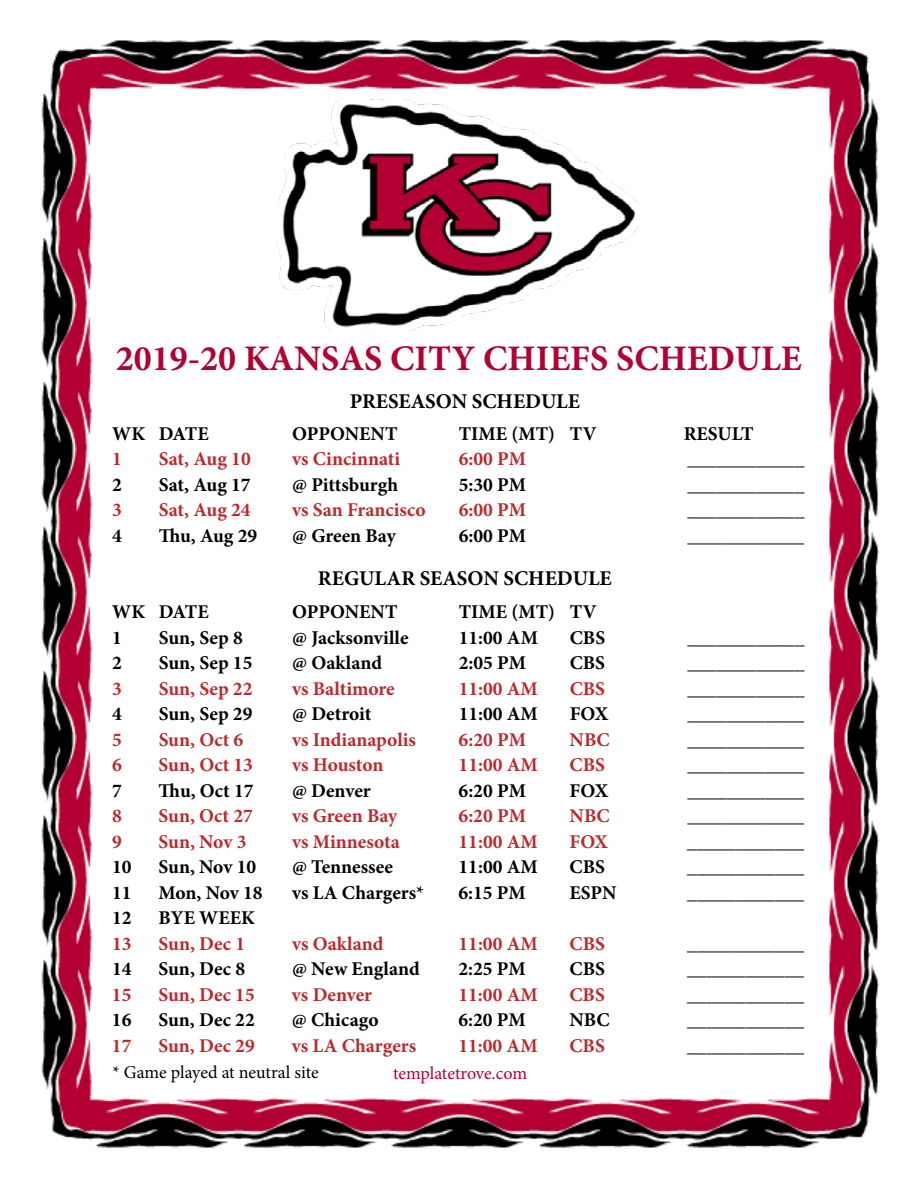
<style>
.page{position:relative;width:918px;height:1188px;background:#fff}
.page>*{position:absolute;margin:0;border:0;box-sizing:border-box;transform-origin:0 0}
.t1{font:700 36px "Minion Pro";color:#b20032}
.t2{font:700 21px "Minion Pro";color:#000}
.t3{font:700 19.5px "Minion Pro";color:#000}
.t4{font:700 19.5px "Minion Pro";color:#bc292d}
.t5{font:18px "Minion Pro";letter-spacing:-.005em;color:#000}
.t6{font:18px "Minion Pro";letter-spacing:-.005em;color:#b20032}
</style>
<div class="page">
<img style="left:41px;top:40px;width:839px;height:1108px">
<img style="left:277px;top:97px;width:364px;height:236px">
<h1 class="t1" style="left:116px;top:333px;width:687px">2019-20 KANSAS CITY CHIEFS SCHEDULE</h1>
<p class="t2" style="left:350px;top:387px;width:232px">PRESEASON SCHEDULE</p>
<p class="t3" style="left:112px;top:420px;width:98px">WK DATE</p>
<p class="t3" style="left:292px;top:420px;width:107px">OPPONENT</p>
<p class="t3" style="left:459px;top:420px;width:139px">TIME (MT) TV</p>
<p class="t3" style="left:684px;top:420px;width:71px">RESULT</p>
<p class="t4" style="left:112px;top:445px;width:11px">1</p>
<p class="t4" style="left:159px;top:445px;width:94px">Sat, Aug 10</p>
<p class="t4" style="left:292px;top:445px;width:109px">vs Cincinnati</p>
<p class="t4" style="left:459px;top:445px;width:69px">6:00 PM</p>
<p class="t3" style="left:687px;top:445px;width:118px">____________</p>
<p class="t3" style="left:112px;top:471px;width:11px">2</p>
<p class="t3" style="left:159px;top:471px;width:94px">Sat, Aug 17</p>
<p class="t3" style="left:292px;top:471px;width:108px">@ Pittsburgh</p>
<p class="t3" style="left:459px;top:471px;width:69px">5:30 PM</p>
<p class="t3" style="left:687px;top:471px;width:118px">____________</p>
<p class="t4" style="left:112px;top:496px;width:11px">3</p>
<p class="t4" style="left:159px;top:496px;width:94px">Sat, Aug 24</p>
<p class="t4" style="left:292px;top:496px;width:135px">vs San Francisco</p>
<p class="t4" style="left:459px;top:496px;width:69px">6:00 PM</p>
<p class="t3" style="left:687px;top:496px;width:118px">____________</p>
<p class="t3" style="left:112px;top:522px;width:11px">4</p>
<p class="t3" style="left:159px;top:522px;width:100px">Thu, Aug 29</p>
<p class="t3" style="left:292px;top:522px;width:105px">@ Green Bay</p>
<p class="t3" style="left:459px;top:522px;width:69px">6:00 PM</p>
<p class="t3" style="left:687px;top:522px;width:118px">____________</p>
<p class="t2" style="left:318px;top:564px;width:295px">REGULAR SEASON SCHEDULE</p>
<p class="t3" style="left:112px;top:598px;width:98px">WK DATE</p>
<p class="t3" style="left:292px;top:598px;width:107px">OPPONENT</p>
<p class="t3" style="left:459px;top:598px;width:139px">TIME (MT) TV</p>
<p class="t3" style="left:112px;top:624px;width:11px">1</p>
<p class="t3" style="left:159px;top:624px;width:86px">Sun, Sep 8</p>
<p class="t3" style="left:292px;top:624px;width:118px">@ Jacksonville</p>
<p class="t3" style="left:459px;top:624px;width:81px">11:00 AM</p>
<p class="t3" style="left:570px;top:624px;width:37px">CBS</p>
<p class="t3" style="left:687px;top:624px;width:118px">____________</p>
<p class="t3" style="left:112px;top:649px;width:11px">2</p>
<p class="t3" style="left:159px;top:649px;width:95px">Sun, Sep 15</p>
<p class="t3" style="left:292px;top:649px;width:91px">@ Oakland</p>
<p class="t3" style="left:459px;top:649px;width:69px">2:05 PM</p>
<p class="t3" style="left:570px;top:649px;width:37px">CBS</p>
<p class="t3" style="left:687px;top:649px;width:118px">____________</p>
<p class="t4" style="left:112px;top:675px;width:11px">3</p>
<p class="t4" style="left:159px;top:675px;width:95px">Sun, Sep 22</p>
<p class="t4" style="left:292px;top:675px;width:104px">vs Baltimore</p>
<p class="t4" style="left:459px;top:675px;width:81px">11:00 AM</p>
<p class="t4" style="left:570px;top:675px;width:37px">CBS</p>
<p class="t3" style="left:687px;top:675px;width:118px">____________</p>
<p class="t3" style="left:112px;top:700px;width:11px">4</p>
<p class="t3" style="left:159px;top:700px;width:95px">Sun, Sep 29</p>
<p class="t3" style="left:292px;top:700px;width:81px">@ Detroit</p>
<p class="t3" style="left:459px;top:700px;width:81px">11:00 AM</p>
<p class="t3" style="left:570px;top:700px;width:40px">FOX</p>
<p class="t3" style="left:687px;top:700px;width:118px">____________</p>
<p class="t4" style="left:112px;top:726px;width:11px">5</p>
<p class="t4" style="left:159px;top:726px;width:86px">Sun, Oct 6</p>
<p class="t4" style="left:292px;top:726px;width:125px">vs Indianapolis</p>
<p class="t4" style="left:459px;top:726px;width:69px">6:20 PM</p>
<p class="t4" style="left:570px;top:726px;width:42px">NBC</p>
<p class="t3" style="left:687px;top:726px;width:119px">____________</p>
<p class="t4" style="left:112px;top:751px;width:11px">6</p>
<p class="t4" style="left:159px;top:751px;width:96px">Sun, Oct 13</p>
<p class="t4" style="left:292px;top:751px;width:93px">vs Houston</p>
<p class="t4" style="left:459px;top:751px;width:81px">11:00 AM</p>
<p class="t4" style="left:570px;top:751px;width:37px">CBS</p>
<p class="t3" style="left:687px;top:751px;width:118px">____________</p>
<p class="t3" style="left:112px;top:777px;width:11px">7</p>
<p class="t3" style="left:159px;top:777px;width:97px">Thu, Oct 17</p>
<p class="t3" style="left:292px;top:777px;width:80px">@ Denver</p>
<p class="t3" style="left:459px;top:777px;width:69px">6:20 PM</p>
<p class="t3" style="left:570px;top:777px;width:40px">FOX</p>
<p class="t3" style="left:687px;top:777px;width:119px">____________</p>
<p class="t4" style="left:112px;top:802px;width:11px">8</p>
<p class="t4" style="left:159px;top:802px;width:96px">Sun, Oct 27</p>
<p class="t4" style="left:292px;top:802px;width:107px">vs Green Bay</p>
<p class="t4" style="left:459px;top:802px;width:69px">6:20 PM</p>
<p class="t4" style="left:570px;top:802px;width:42px">NBC</p>
<p class="t3" style="left:687px;top:802px;width:118px">____________</p>
<p class="t4" style="left:112px;top:828px;width:11px">9</p>
<p class="t4" style="left:159px;top:828px;width:89px">Sun, Nov 3</p>
<p class="t4" style="left:292px;top:828px;width:109px">vs Minnesota</p>
<p class="t4" style="left:459px;top:828px;width:81px">11:00 AM</p>
<p class="t4" style="left:570px;top:828px;width:40px">FOX</p>
<p class="t3" style="left:687px;top:828px;width:119px">____________</p>
<p class="t3" style="left:112px;top:853px;width:21px">10</p>
<p class="t3" style="left:159px;top:853px;width:99px">Sun, Nov 10</p>
<p class="t3" style="left:292px;top:853px;width:103px">@ Tennessee</p>
<p class="t3" style="left:459px;top:853px;width:81px">11:00 AM</p>
<p class="t3" style="left:570px;top:853px;width:37px">CBS</p>
<p class="t3" style="left:687px;top:853px;width:118px">____________</p>
<p class="t3" style="left:112px;top:879px;width:21px">11</p>
<p class="t3" style="left:159px;top:879px;width:106px">Mon, Nov 18</p>
<p class="t3" style="left:292px;top:879px;width:134px">vs LA Chargers*</p>
<p class="t3" style="left:459px;top:879px;width:69px">6:15 PM</p>
<p class="t3" style="left:570px;top:879px;width:48px">ESPN</p>
<p class="t3" style="left:687px;top:879px;width:118px">____________</p>
<p class="t3" style="left:112px;top:904px;width:21px">12</p>
<p class="t3" style="left:159px;top:904px;width:98px">BYE WEEK</p>
<p class="t4" style="left:112px;top:930px;width:21px">13</p>
<p class="t4" style="left:159px;top:930px;width:88px">Sun, Dec 1</p>
<p class="t4" style="left:292px;top:930px;width:93px">vs Oakland</p>
<p class="t4" style="left:459px;top:930px;width:81px">11:00 AM</p>
<p class="t4" style="left:570px;top:930px;width:37px">CBS</p>
<p class="t3" style="left:687px;top:930px;width:118px">____________</p>
<p class="t3" style="left:112px;top:955px;width:21px">14</p>
<p class="t3" style="left:159px;top:955px;width:88px">Sun, Dec 8</p>
<p class="t3" style="left:292px;top:955px;width:129px">@ New England</p>
<p class="t3" style="left:459px;top:955px;width:69px">2:25 PM</p>
<p class="t3" style="left:569px;top:955px;width:37px">CBS</p>
<p class="t3" style="left:687px;top:955px;width:118px">____________</p>
<p class="t4" style="left:112px;top:981px;width:21px">15</p>
<p class="t4" style="left:158px;top:981px;width:98px">Sun, Dec 15</p>
<p class="t4" style="left:292px;top:981px;width:82px">vs Denver</p>
<p class="t4" style="left:458px;top:981px;width:81px">11:00 AM</p>
<p class="t4" style="left:569px;top:981px;width:37px">CBS</p>
<p class="t3" style="left:687px;top:981px;width:119px">____________</p>
<p class="t3" style="left:112px;top:1006px;width:21px">16</p>
<p class="t3" style="left:158px;top:1006px;width:98px">Sun, Dec 22</p>
<p class="t3" style="left:292px;top:1006px;width:88px">@ Chicago</p>
<p class="t3" style="left:458px;top:1006px;width:69px">6:20 PM</p>
<p class="t3" style="left:569px;top:1006px;width:42px">NBC</p>
<p class="t3" style="left:687px;top:1006px;width:118px">____________</p>
<p class="t4" style="left:112px;top:1032px;width:21px">17</p>
<p class="t4" style="left:158px;top:1032px;width:98px">Sun, Dec 29</p>
<p class="t4" style="left:292px;top:1032px;width:126px">vs LA Chargers</p>
<p class="t4" style="left:458px;top:1032px;width:81px">11:00 AM</p>
<p class="t4" style="left:569px;top:1032px;width:37px">CBS</p>
<p class="t3" style="left:687px;top:1032px;width:119px">____________</p>
<p class="t5" style="left:112px;top:1060px;width:208px">* Game played at neutral site</p>
<p class="t6" style="left:393px;top:1061px;width:136px">templatetrove.com</p>
</div>
